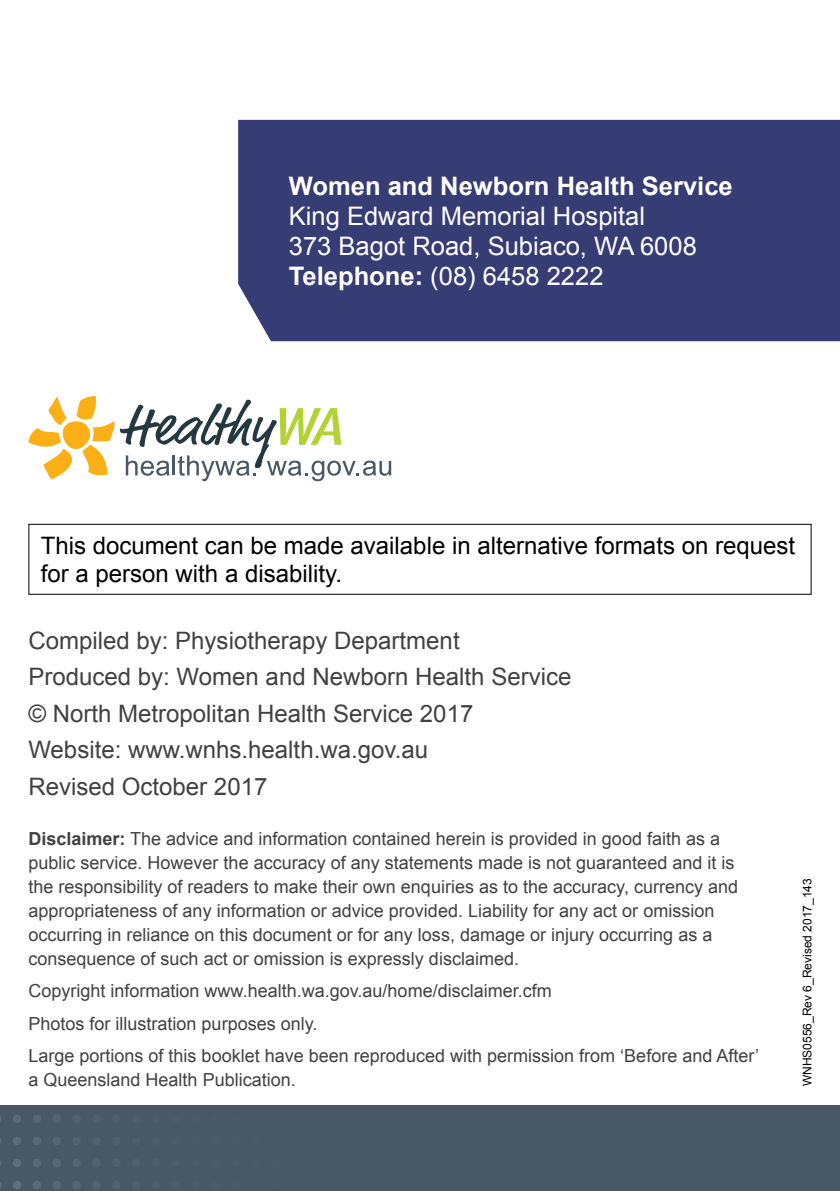
<style>
.page{position:relative;width:840px;height:1191px;background:#fff}
.page>*{position:absolute;margin:0;border:0;box-sizing:border-box;transform-origin:0 0}
.t1{font:25.6px/30.2px "Arial";color:#fff}
.t2{font:700 25.6px "Arial";color:#fff}
.t3{font:24px/36.6px "Arial";color:#414042}
.t4{font:24px/28.8px "Arial";color:#000}
.t5{font:18px/24px "Arial";color:#414042}
.t6{font:12px "Arial";color:#000}
.s1{font-weight:700}
</style>
<div class="page">
<div style="left:0;top:1106px;width:839px;height:85px;background:#485865"></div>
<div style="left:152px;top:1114px;width:8px;height:9px;background:#4c5c68;border-radius:50%"></div>
<div style="left:112px;top:1114px;width:8px;height:9px;background:#4f5e6b;border-radius:50%"></div>
<div style="left:132px;top:1114px;width:8px;height:9px;background:#4d5d6a;border-radius:50%"></div>
<div style="left:72px;top:1114px;width:9px;height:9px;background:#52616e;border-radius:50%"></div>
<div style="left:92px;top:1114px;width:9px;height:9px;background:#50606c;border-radius:50%"></div>
<div style="left:33px;top:1114px;width:8px;height:9px;background:#576672;border-radius:50%"></div>
<div style="left:52px;top:1114px;width:9px;height:9px;background:#546370;border-radius:50%"></div>
<div style="left:13px;top:1114px;width:8px;height:9px;background:#5a6975;border-radius:50%"></div>
<div style="left:152px;top:1136px;width:8px;height:9px;background:#4d5c69;border-radius:50%"></div>
<div style="left:171px;top:1136px;width:9px;height:9px;background:#4c5b68;border-radius:50%"></div>
<div style="left:112px;top:1136px;width:8px;height:9px;background:#4f5f6b;border-radius:50%"></div>
<div style="left:132px;top:1136px;width:8px;height:9px;background:#4e5d6a;border-radius:50%"></div>
<div style="left:72px;top:1136px;width:9px;height:9px;background:#54636f;border-radius:50%"></div>
<div style="left:92px;top:1136px;width:9px;height:9px;background:#51606d;border-radius:50%"></div>
<div style="left:33px;top:1136px;width:8px;height:9px;background:#596874;border-radius:50%"></div>
<div style="left:52px;top:1136px;width:9px;height:9px;background:#566571;border-radius:50%"></div>
<div style="left:13px;top:1136px;width:8px;height:9px;background:#5c6b77;border-radius:50%"></div>
<div style="left:152px;top:1158px;width:8px;height:9px;background:#4d5d6a;border-radius:50%"></div>
<div style="left:171px;top:1158px;width:9px;height:9px;background:#4c5c69;border-radius:50%"></div>
<div style="left:112px;top:1158px;width:8px;height:9px;background:#51606d;border-radius:50%"></div>
<div style="left:132px;top:1158px;width:8px;height:9px;background:#4f5e6b;border-radius:50%"></div>
<div style="left:72px;top:1158px;width:9px;height:9px;background:#556470;border-radius:50%"></div>
<div style="left:92px;top:1158px;width:9px;height:9px;background:#53626e;border-radius:50%"></div>
<div style="left:33px;top:1158px;width:8px;height:9px;background:#5b6976;border-radius:50%"></div>
<div style="left:52px;top:1158px;width:9px;height:9px;background:#586673;border-radius:50%"></div>
<div style="left:13px;top:1158px;width:8px;height:9px;background:#5e6d79;border-radius:50%"></div>
<div style="left:191px;top:1180px;width:9px;height:9px;background:#4c5c68;border-radius:50%"></div>
<div style="left:152px;top:1180px;width:8px;height:9px;background:#4e5e6a;border-radius:50%"></div>
<div style="left:171px;top:1180px;width:9px;height:9px;background:#4d5c69;border-radius:50%"></div>
<div style="left:112px;top:1180px;width:8px;height:9px;background:#52616e;border-radius:50%"></div>
<div style="left:132px;top:1180px;width:8px;height:9px;background:#505f6c;border-radius:50%"></div>
<div style="left:72px;top:1180px;width:9px;height:9px;background:#576572;border-radius:50%"></div>
<div style="left:92px;top:1180px;width:9px;height:9px;background:#546370;border-radius:50%"></div>
<div style="left:33px;top:1180px;width:8px;height:9px;background:#5d6b77;border-radius:50%"></div>
<div style="left:52px;top:1180px;width:9px;height:9px;background:#596874;border-radius:50%"></div>
<div style="left:13px;top:1180px;width:8px;height:9px;background:#616f7b;border-radius:50%"></div>
<div style="left:238px;top:120px;width:601px;height:221px;background:#363c74"></div>
<div style="left:28px;top:524px;width:783px;height:71px;border:1px solid #000"></div>
<svg style="left:28px;top:396px;width:363px;height:85px"></svg>
<h1 class="t2" style="left:289px;top:168px;width:445px">Women and Newborn Health Service</h1>
<h1 class="t1" style="left:289px;top:201px;width:409px">King Edward Memorial Hospital<br>373 Bagot Road, Subiaco, WA 6008<br><span class="s1">Telephone:</span> (08) 6458 2222</h1>
<h2 class="t4" style="left:41px;top:531px;width:755px">This document can be made available in alternative formats on request for a person with a disability.</h2>
<h2 class="t3" style="left:28px;top:622px;width:544px">Compiled by: Physiotherapy Department<br>Produced by: Women and Newborn Health Service © North Metropolitan Health Service 2017<br>Website: www.wnhs.health.wa.gov.au<br>Revised October 2017</h2>
<p class="t5" style="left:28px;top:826px;width:711px"><span class="s1">Disclaimer:</span> The advice and information contained herein is provided in good faith as a public service. However the accuracy of any statements made is not guaranteed and it is the responsibility of readers to make their own enquiries as to the accuracy, currency and appropriateness of any information or advice provided. Liability for any act or omission occurring in reliance on this document or for any loss, damage or injury occurring as a consequence of such act or omission is expressly disclaimed.</p>
<p class="t5" style="left:28px;top:975px;width:732px;line-height:32.6px">Copyright information www.health.wa.gov.au/home/disclaimer.cfm<br>Photos for illustration purposes only.<br>Large portions of this booklet have been reproduced with permission from ‘Before and After’</p>
<p class="t5" style="left:28px;top:1068px;width:269px">a Queensland Health Publication.</p>
<p class="t6" style="left:799px;top:1086px;width:210px;rotate:-90deg">WNHS0556_Rev 6_Revised 2017_143</p>
</div>
